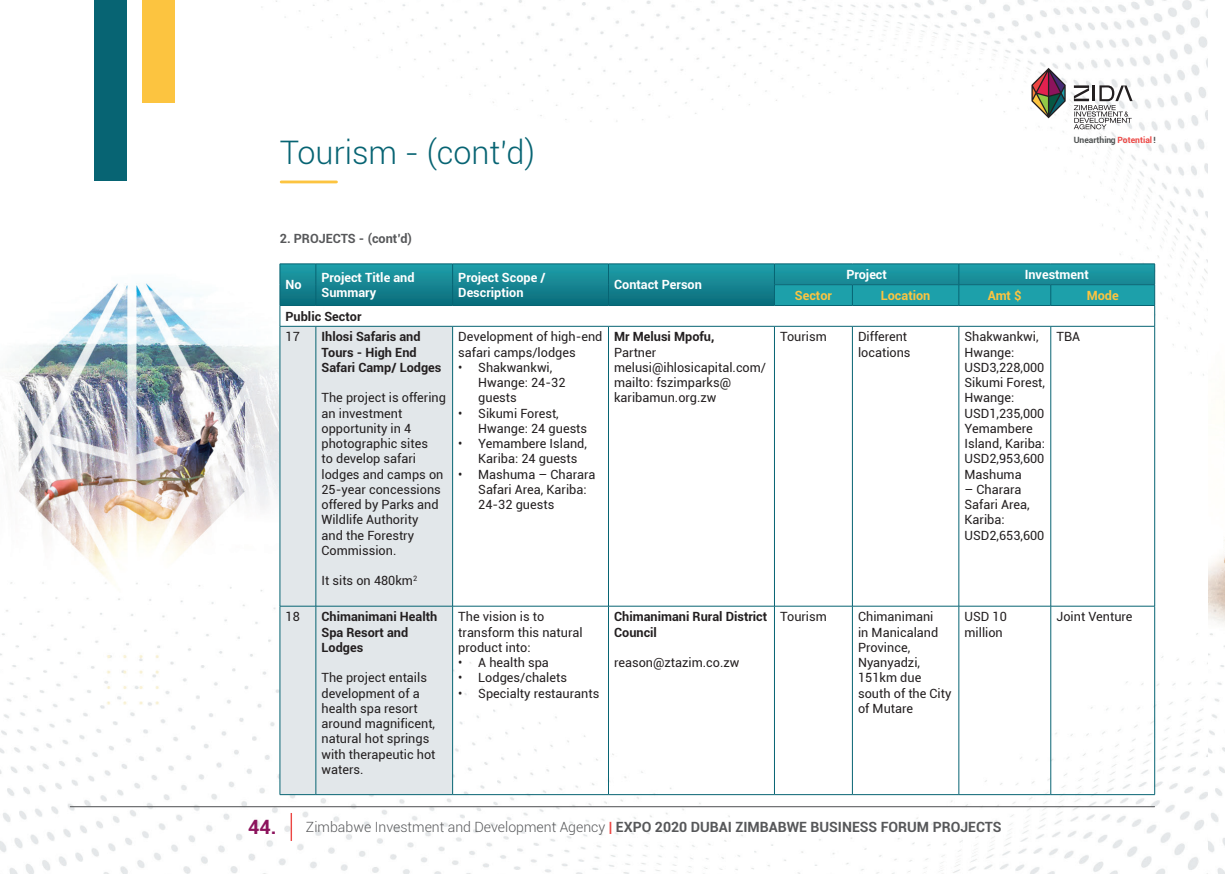
<style>
.page{position:relative;width:1225px;height:874px;background:#fff}
.page>*{position:absolute;margin:0;border:0;box-sizing:border-box;transform-origin:0 0}
.t1{font:300 32.4px "Roboto";color:#076473}
.t2{font:700 14px "Roboto";color:#57585a}
.t3{font:12.6px/15.2px "Roboto";color:#231f20}
.t4{font:700 12.6px/15.2px "Roboto";color:#231f20}
.t5{font:700 12.6px/15.2px "Roboto";color:#fff}
.t6{font:700 12.6px "Roboto";color:#fcc440}
.t7{font:700 12.6px "Roboto";color:#57585a}
.t8{font:700 8.6px "Roboto";color:#4f5252}
.s1{color:#ec4643}
.s2{font-size:19.8px;color:#8c135c}
.s3{font-weight:300}
</style>
<div class="page">
<img style="left:0;top:0;width:1225px;height:873px">
<svg style="left:1031px;top:68px;width:34px;height:50px"></svg>
<svg style="left:1073px;top:85px;width:59px;height:44px"></svg>
<hr style="left:70px;top:805px;width:1084px;height:1px;background:#57585a">
<div style="left:94px;top:0;width:33px;height:180px;background:#076473"></div>
<div style="left:142px;top:0;width:33px;height:102px;background:#fcc440"></div>
<svg style="left:291px;top:812px;width:1px;height:28px"></svg>
<hr style="left:281px;top:180px;width:55px;height:3px;background:#fcc440">
<svg style="left:280px;top:327px;width:172px;height:466px;background:#d7e0e4"></svg>
<hr style="left:280px;top:263px;width:36px;height:1px;background:#076473">
<hr style="left:316px;top:263px;width:136px;height:1px;background:#076473">
<hr style="left:452px;top:263px;width:156px;height:1px;background:#076473">
<hr style="left:608px;top:263px;width:166px;height:1px;background:#076473">
<hr style="left:774px;top:263px;width:78px;height:1px;background:#076473">
<hr style="left:852px;top:263px;width:107px;height:1px;background:#076473">
<hr style="left:959px;top:263px;width:91px;height:1px;background:#076473">
<hr style="left:1050px;top:263px;width:104px;height:1px;background:#076473">
<svg style="left:279px;top:264px;width:876px;height:62px"></svg>
<hr style="left:280px;top:326px;width:36px;height:1px;background:#076473">
<hr style="left:279px;top:326px;width:1px;height:279px;background:#076473">
<hr style="left:316px;top:326px;width:136px;height:1px;background:#076473">
<hr style="left:315px;top:326px;width:1px;height:279px;background:#076473">
<hr style="left:452px;top:326px;width:156px;height:1px;background:#076473">
<hr style="left:452px;top:326px;width:1px;height:279px;background:#076473">
<hr style="left:608px;top:326px;width:166px;height:1px;background:#076473">
<hr style="left:608px;top:326px;width:1px;height:279px;background:#076473">
<hr style="left:774px;top:326px;width:78px;height:1px;background:#076473">
<hr style="left:774px;top:326px;width:1px;height:279px;background:#076473">
<hr style="left:852px;top:326px;width:107px;height:1px;background:#076473">
<hr style="left:852px;top:326px;width:1px;height:279px;background:#076473">
<hr style="left:959px;top:326px;width:91px;height:1px;background:#076473">
<hr style="left:958px;top:326px;width:1px;height:279px;background:#076473">
<hr style="left:1050px;top:326px;width:104px;height:1px;background:#076473">
<hr style="left:1050px;top:326px;width:1px;height:279px;background:#076473">
<hr style="left:1154px;top:326px;width:1px;height:279px;background:#076473">
<hr style="left:280px;top:605px;width:36px;height:1px;background:#076473">
<hr style="left:279px;top:606px;width:1px;height:188px;background:#076473">
<hr style="left:316px;top:605px;width:136px;height:1px;background:#076473">
<hr style="left:315px;top:606px;width:1px;height:188px;background:#076473">
<hr style="left:452px;top:605px;width:156px;height:1px;background:#076473">
<hr style="left:452px;top:606px;width:1px;height:188px;background:#076473">
<hr style="left:608px;top:605px;width:166px;height:1px;background:#076473">
<hr style="left:608px;top:606px;width:1px;height:188px;background:#076473">
<hr style="left:774px;top:605px;width:78px;height:1px;background:#076473">
<hr style="left:774px;top:606px;width:1px;height:188px;background:#076473">
<hr style="left:852px;top:605px;width:107px;height:1px;background:#076473">
<hr style="left:852px;top:606px;width:1px;height:188px;background:#076473">
<hr style="left:959px;top:605px;width:91px;height:1px;background:#076473">
<hr style="left:958px;top:606px;width:1px;height:188px;background:#076473">
<hr style="left:1050px;top:605px;width:104px;height:1px;background:#076473">
<hr style="left:1050px;top:606px;width:1px;height:188px;background:#076473">
<hr style="left:1154px;top:606px;width:1px;height:188px;background:#076473">
<hr style="left:280px;top:793px;width:36px;height:1px;background:#076473">
<hr style="left:316px;top:793px;width:136px;height:1px;background:#076473">
<hr style="left:452px;top:793px;width:156px;height:1px;background:#076473">
<hr style="left:608px;top:793px;width:166px;height:1px;background:#076473">
<hr style="left:774px;top:793px;width:78px;height:1px;background:#076473">
<hr style="left:852px;top:793px;width:107px;height:1px;background:#076473">
<hr style="left:959px;top:793px;width:91px;height:1px;background:#076473">
<hr style="left:1050px;top:793px;width:104px;height:1px;background:#076473">
<h1 class="t1" style="left:280px;top:130px;width:257px">Tourism - (cont’d)</h1>
<p class="t8" style="left:1073px;top:133px;width:84px">Unearthing <span class="s1">Potential</span> !</p>
<p class="t7" style="left:280px;top:229px;width:134px">2. PROJECTS - (cont’d)</p>
<p class="t5" style="left:285px;top:277px;width:18px">No</p>
<p class="t5" style="left:321px;top:269px;width:95px">Project Title and<br>Summary</p>
<p class="t5" style="left:458px;top:269px;width:89px">Project Scope /<br>Description</p>
<p class="t5" style="left:614px;top:277px;width:89px">Contact Person</p>
<p class="t4" style="left:285px;top:308px;width:77px">Public Sector</p>
<p class="t3" style="left:285px;top:329px;width:16px">17</p>
<p class="t4" style="left:321px;top:329px;width:121px">Ihlosi Safaris and<br>Tours - High End<br>Safari Camp/ Lodges</p>
<p class="t3" style="left:321px;top:389px;width:126px">The project is offering an investment opportunity in 4 photographic sites<br>to develop safari lodges and camps on<br>25-year concessions offered by Parks and<br>Wildlife Authority<br>and the Forestry<br>Commission.</p>
<p class="t3" style="left:321px;top:572px;width:97px">It sits on 480km<sup>2</sup></p>
<p class="t3" style="left:285px;top:608px;width:16px">18</p>
<p class="t4" style="left:321px;top:608px;width:117px">Chimanimani Health<br>Spa Resort and<br>Lodges</p>
<p class="t3" style="left:321px;top:669px;width:115px">The project entails development of a health spa resort around magnificent, natural hot springs with therapeutic hot waters.</p>
<p class="t3" style="left:458px;top:329px;width:146px">Development of high-end safari camps/lodges</p>
<p class="t3" style="left:478px;top:359px;width:89px;text-indent:-20px">• Shakwankwi,<br>Hwange: 24-32 guests</p>
<p class="t3" style="left:478px;top:405px;width:110px;text-indent:-20px">• Sikumi Forest,<br>Hwange: 24 guests</p>
<p class="t3" style="left:478px;top:435px;width:110px;text-indent:-20px">• Yemambere Island,<br>Kariba: 24 guests</p>
<p class="t3" style="left:478px;top:466px;width:119px;text-indent:-20px">• Mashuma – Charara<br>Safari Area, Kariba:<br>24-32 guests</p>
<p class="t4" style="left:614px;top:329px;width:102px">Mr Melusi Mpofu,</p>
<p class="t3" style="left:614px;top:344px;width:154px">Partner melusi@ihlosicapital.com/ mailto: fszimparks@ karibamun.org.zw</p>
<p class="t3" style="left:458px;top:608px;width:126px">The vision is to transform this natural product into:</p>
<p class="t3" style="left:458px;top:654px;width:92px">• A health spa</p>
<p class="t3" style="left:458px;top:669px;width:110px">• Lodges/chalets</p>
<p class="t3" style="left:458px;top:684px;width:142px">• Specialty restaurants</p>
<p class="t4" style="left:614px;top:608px;width:155px">Chimanimani Rural District<br>Council</p>
<p class="t3" style="left:614px;top:654px;width:127px">reason@ztazim.co.zw</p>
<p class="t5" style="left:846px;top:266px;width:42px">Project</p>
<p class="t5" style="left:1024px;top:266px;width:66px">Investment</p>
<p class="t6" style="left:795px;top:286px;width:39px">Sector</p>
<p class="t6" style="left:880px;top:286px;width:51px">Location</p>
<p class="t6" style="left:988px;top:286px;width:35px">Amt $</p>
<p class="t6" style="left:1086px;top:286px;width:33px">Mode</p>
<p class="t3" style="left:780px;top:329px;width:48px">Tourism</p>
<p class="t3" style="left:858px;top:329px;width:54px">Different locations</p>
<p class="t3" style="left:964px;top:329px;width:82px">Shakwankwi,<br>Hwange:<br>USD3,228,000<br>Sikumi Forest,<br>Hwange:<br>USD1,235,000<br>Yemambere<br>Island, Kariba:<br>USD2,953,600<br>Mashuma</p>
<p class="t3" style="left:964px;top:481px;width:81px">– Charara<br>Safari Area,<br>Kariba:<br>USD2,653,600</p>
<p class="t3" style="left:1056px;top:329px;width:25px">TBA</p>
<p class="t3" style="left:780px;top:608px;width:48px">Tourism</p>
<p class="t3" style="left:858px;top:608px;width:95px">Chimanimani<br>in Manicaland<br>Province,<br>Nyanyadzi,<br>151km due south of the City of Mutare</p>
<p class="t3" style="left:964px;top:608px;width:44px">USD 10 million</p>
<p class="t3" style="left:1056px;top:608px;width:78px">Joint Venture</p>
<p class="t2" style="left:248px;top:817px;width:755px"><span class="s2">44.</span> <span class="s3">Zimbabwe Investment and Development Agency</span> <span class="s1">|</span> EXPO 2020 DUBAI ZIMBABWE BUSINESS FORUM PROJECTS</p>
</div>
